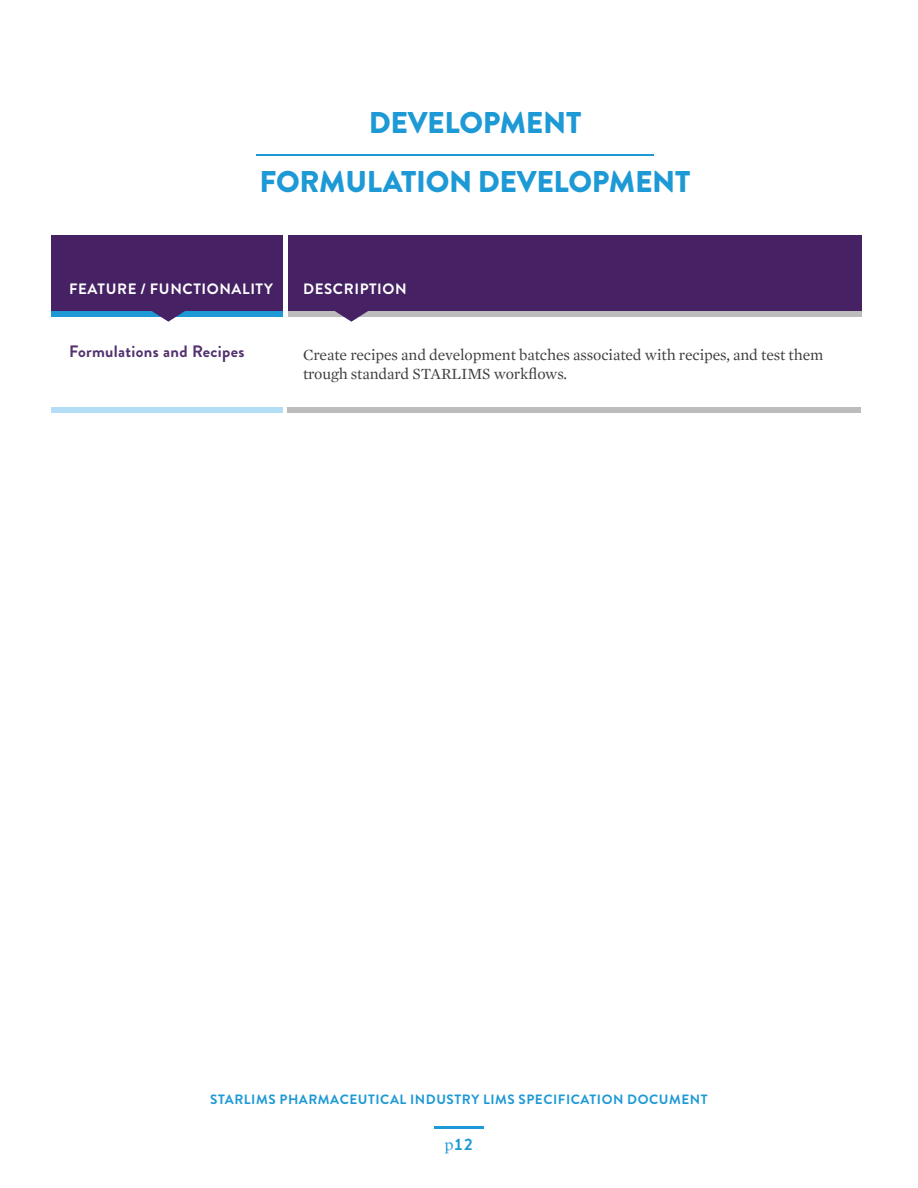
<style>
.page{position:relative;width:918px;height:1188px;background:#fff}
.page>*{position:absolute;margin:0;border:0;box-sizing:border-box;transform-origin:0 0}
.t1{font:900 30px/58.8px "Brandon Grotesque";letter-spacing:-.01em;color:#1d99d6;text-align:center}
.t2{font:700 16.5px "Brandon Grotesque";letter-spacing:.02em;color:#53326e}
.t3{font:700 16.5px "Brandon Grotesque";color:#1d99d6}
.t4{font:15.75px/18.9px "Mercury Text G1";letter-spacing:-.01em;color:#3e3e3f}
.t5{font:700 15px "Brandon Grotesque";letter-spacing:.04em;color:#fff}
.t6{font:700 13.5px "Brandon Grotesque";letter-spacing:.04em;color:#1d99d6}
.s1{font-family:"Mercury Text G1";font-weight:400}
</style>
<div class="page">
<hr style="left:434px;top:1126px;width:50px;height:3px;background:#1d99d6">
<div style="left:52px;top:241px;width:231px;height:76px;background:#1d99d6"></div>
<div style="left:288px;top:241px;width:574px;height:76px;background:#bdbcbc"></div>
<div style="left:288px;top:235px;width:574px;height:76px;background:#462264"></div>
<svg style="left:335px;top:311px;width:33px;height:11px"></svg>
<div style="left:52px;top:235px;width:231px;height:76px;background:#462264"></div>
<svg style="left:152px;top:311px;width:33px;height:11px"></svg>
<hr style="left:256px;top:155px;width:397px;height:1px;background:#1d99d6">
<div style="left:51px;top:407px;width:231px;height:5px;background:#b3def5"></div>
<div style="left:287px;top:407px;width:574px;height:5px;background:#bdbcbc"></div>
<h1 class="t1" style="left:260px;top:94px;width:432px">DEVELOPMENT<br>FORMULATION DEVELOPMENT</h1>
<p class="t5" style="left:69px;top:279px;width:205px">FEATURE / FUNCTIONALITY</p>
<p class="t5" style="left:303px;top:279px;width:105px">DESCRIPTION</p>
<p class="t2" style="left:69px;top:340px;width:177px">Formulations and Recipes</p>
<p class="t4" style="left:303px;top:346px;width:522px">Create recipes and development batches associated with recipes, and test them trough standard STARLIMS workflows.</p>
<p class="t6" style="left:210px;top:1090px;width:499px">STARLIMS PHARMACEUTICAL INDUSTRY LIMS SPECIFICATION DOCUMENT</p>
<p class="t3" style="left:444px;top:1133px;width:31px"><span class="s1">p</span>12</p>
</div>
